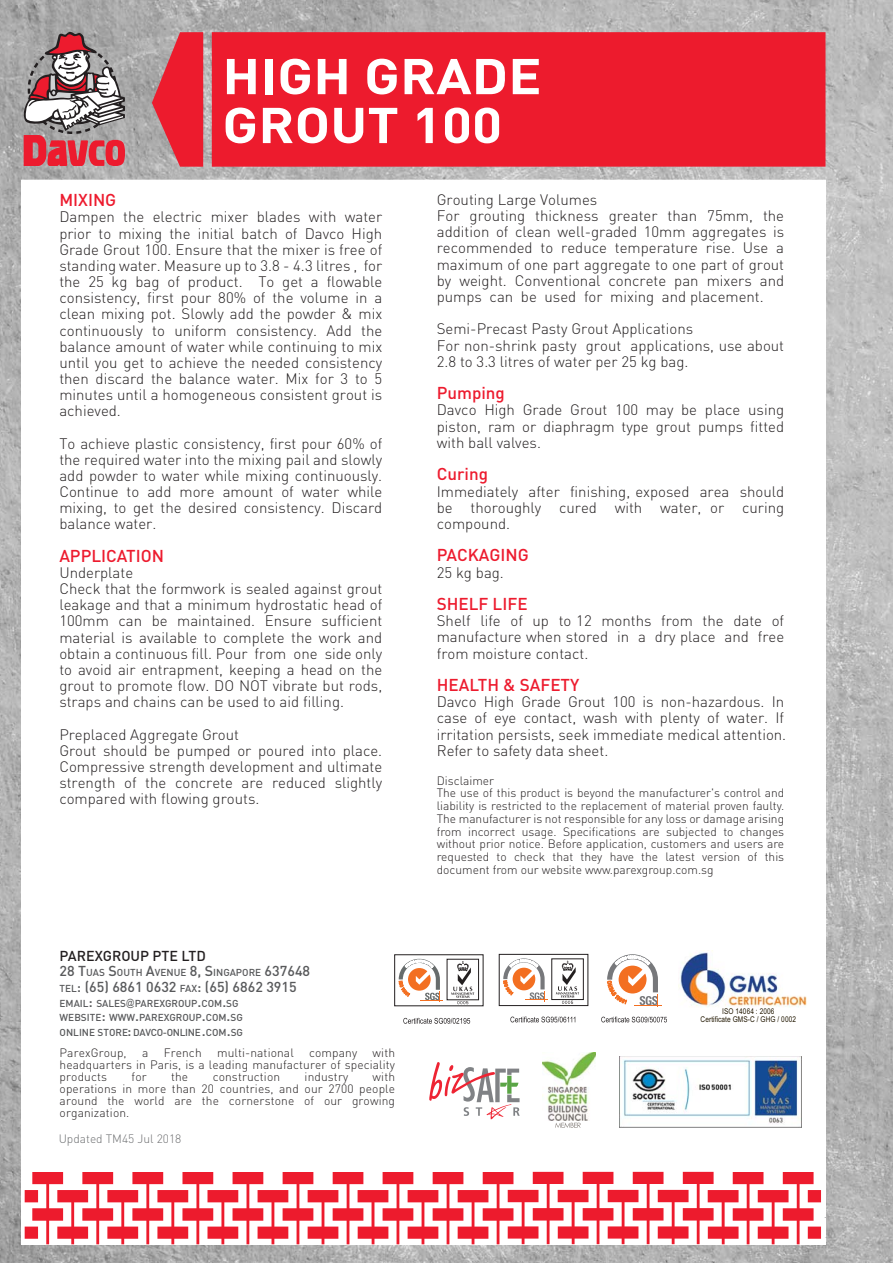
<style>
.page{position:relative;width:893px;height:1263px;background:#fff}
.page>*{position:absolute;margin:0;border:0;box-sizing:border-box;transform-origin:0 0}
.t1{font:700 49.5px/48.9px "DIN";color:#fff;scale:1.12 1}
.t2{font:500 16.95px "DIN";color:#ed1b2e}
.t3{font:300 15px/16.2px "DIN";color:#231f20;text-align:justify}
.t4{font:500 14.25px "DIN";color:#58595b}
.t5{font:500 14.25px "DIN";color:#231f20}
.t6{font:300 12px/12.8px "DIN";color:#231f20;text-align:justify}
.t7{font:300 12px "DIN";color:#6d6f71}
.t8{font:500 10.05px/14.2px "DIN";color:#58595b}
.t9{font:7.95px/8.2px "Arial Narrow";letter-spacing:.01em;color:#241a04;text-align:center}
.s1{font-size:14.25px}
.s2{font-size:10.05px}
.s3{font-family:"Arial Narrow";font-weight:400}
.s4{color:#6d6e70}
</style>
<div class="page">
<img style="left:0;top:0;width:893px;height:1263px">
<div style="left:212px;top:32px;width:613px;height:135px;background:#ed1b2d"></div>
<div style="left:21px;top:180px;width:805px;height:1064px;background:#fff"></div>
<svg style="left:601px;top:1017px;width:66px;height:5px"></svg>
<svg style="left:607px;top:954px;width:54px;height:53px"></svg>
<img style="left:679px;top:950px;width:128px;height:57px">
<svg style="left:510px;top:1016px;width:65px;height:6px"></svg>
<div style="left:499px;top:954px;width:89px;height:52px;border:1px solid #231f20"></div>
<svg style="left:503px;top:958px;width:44px;height:43px"></svg>
<svg style="left:556px;top:961px;width:23px;height:43px"></svg>
<svg style="left:403px;top:1018px;width:67px;height:6px"></svg>
<svg style="left:399px;top:959px;width:44px;height:43px"></svg>
<div style="left:447px;top:959px;width:32px;height:41px;border:1px solid #231f20"></div>
<svg style="left:451px;top:961px;width:23px;height:43px"></svg>
<svg style="left:429px;top:1062px;width:91px;height:57px"></svg>
<img style="left:619px;top:1056px;width:182px;height:71px">
<img style="left:543px;top:1053px;width:53px;height:67px">
<svg style="left:555px;top:1123px;width:26px;height:5px"></svg>
<svg style="left:152px;top:32px;width:51px;height:135px;background:#da4350"></svg>
<svg style="left:25px;top:1172px;width:801px;height:72px"></svg>
<svg style="left:21px;top:32px;width:105px;height:134px;background:#ae8488"></svg>
<h1 class="t1" style="left:222px;top:57px;width:287px">HIGH GRADE<br>GROUT 100</h1>
<p class="t2" style="left:59px;top:191px;width:58px">MIXING</p>
<p class="t3" style="left:59px;top:211px;width:324px">Dampen the electric mixer blades with water prior to mixing the initial batch of Davco High Grade Grout 100. Ensure that the mixer is free of standing water. Measure up to 3.8 - 4.3 litres , for the 25 kg bag of product. To get a flowable consistency, first pour 80% of the volume in a clean mixing pot. Slowly add the powder &amp; mix continuously to uniform consistency. Add the balance amount of water while continuing to mix until you get to achieve the needed consistency then discard the balance water. Mix for 3 to 5 minutes until a homogeneous consistent grout is achieved.</p>
<p class="t3" style="left:59px;top:437px;width:324px">To achieve plastic consistency, first pour 60% of the required water into the mixing pail and slowly add powder to water while mixing continuously.<br>Continue to add more amount of water while mixing, to get the desired consistency. Discard balance water.</p>
<p class="t2" style="left:59px;top:546px;width:106px">APPLICATION</p>
<p class="t3" style="left:59px;top:566px;width:324px;text-align:left">Underplate<br>Check that the formwork is sealed against grout leakage and that a minimum hydrostatic head of 100mm can be maintained. Ensure sufficient material is available to complete the work and obtain a continuous fill. Pour from one side only to avoid air entrapment, keeping a head on the grout to promote flow. DO NOT vibrate but rods, straps and chains can be used to aid filling.</p>
<p class="t3" style="left:59px;top:728px;width:324px;text-align:left">Preplaced Aggregate Grout<br>Grout should be pumped or poured into place.<br>Compressive strength development and ultimate strength of the concrete are reduced slightly compared with flowing grouts.</p>
<p class="t5" style="left:60px;top:947px;width:148px">PAREXGROUP PTE LTD</p>
<p class="t8" style="left:60px;top:965px;width:252px"><span class="s1">28 T</span>UAS <span class="s1">S</span>OUTH <span class="s1">A</span>VENUE <span class="s1">8, S</span>INGAPORE <span class="s1">637648</span></p>
<p class="t4" style="left:60px;top:978px;width:239px"><span class="s2">TEL</span>: (65) 6861 0632 <span class="s2">FAX</span>: (65) 6862 3915</p>
<p class="t8" style="left:60px;top:997px;width:185px">EMAIL<span class="s1">:</span> SALES<span class="s3">@</span>PAREXGROUP<span class="s1">.</span>COM<span class="s1">.</span>SG<br>WEBSITE<span class="s1">:</span> WWW<span class="s1">.</span>PAREXGROUP<span class="s1">.</span>COM<span class="s1">.</span>SG<br>ONLINE STORE <span class="s1">:</span> DAVCO-ONLINE COM<span class="s1">.</span>SG</p>
<p class="t4" style="left:202px;top:1023px;width:5px">.</p>
<p class="t6" style="left:60px;top:1048px;width:69px">ParexGroup,</p>
<p class="t6" style="left:142px;top:1048px;width:8px">a</p>
<p class="t6" style="left:164px;top:1048px;width:40px">French</p>
<p class="t6" style="left:217px;top:1048px;width:78px">multi-national</p>
<p class="t6" style="left:309px;top:1048px;width:50px">company</p>
<p class="t6" style="left:60px;top:1048px;width:337px;line-height:12px;text-indent:313px">with headquarters in Paris, is a leading manufacturer of speciality products</p>
<p class="t6" style="left:60px;top:1072px;width:337px;line-height:12px;text-indent:313px">with operations in more than 20 countries, and our 2700 people around the world are the cornerstone of our growing organization.</p>
<p class="t6" style="left:132px;top:1072px;width:17px">for</p>
<p class="t6" style="left:171px;top:1072px;width:19px">the</p>
<p class="t6" style="left:213px;top:1072px;width:69px">construction</p>
<p class="t6" style="left:305px;top:1072px;width:45px">industry</p>
<p class="t7" style="left:59px;top:1134px;width:124px">Updated TM45 <span class="s4">Jul 2018</span></p>
<p class="t3" style="left:437px;top:193px;width:349px;text-align:left">Grouting Large Volumes<br>For grouting thickness greater than 75mm, the addition of clean well-graded 10mm aggregates is recommended to reduce temperature rise. Use a maximum of one part aggregate to one part of grout by weight. Conventional concrete pan mixers and pumps can be used for mixing and placement.</p>
<p class="t3" style="left:437px;top:323px;width:349px;text-align:left">Semi-Precast Pasty Grout Applications<br>For non-shrink pasty grout applications, use about<br>2.8 to 3.3 litres of water per 25 kg bag.</p>
<p class="t2" style="left:437px;top:383px;width:70px">Pumping</p>
<p class="t3" style="left:437px;top:404px;width:349px">Davco High Grade Grout 100 may be place using piston, ram or diaphragm type grout pumps fitted with ball valves.</p>
<p class="t2" style="left:437px;top:464px;width:53px">Curing</p>
<p class="t3" style="left:437px;top:485px;width:349px">Immediately after finishing, exposed area should be thoroughly cured with water, or curing compound.</p>
<p class="t2" style="left:437px;top:545px;width:93px">PACKAGING</p>
<p class="t3" style="left:437px;top:566px;width:69px">25 kg bag.</p>
<p class="t2" style="left:437px;top:594px;width:92px">SHELF LIFE</p>
<p class="t3" style="left:437px;top:614px;width:349px">Shelf life of up to 12 months from the date of manufacture when stored in a dry place and free from moisture contact.</p>
<p class="t2" style="left:437px;top:675px;width:144px">HEALTH &amp; SAFETY</p>
<p class="t3" style="left:437px;top:695px;width:351px;text-align:left">Davco High Grade Grout 100 is non-hazardous. In case of eye contact, wash with plenty of water. If irritation persists, seek immediate medical attention.<br>Refer to safety data sheet.</p>
<p class="t6" style="left:437px;top:775px;width:349px;text-align:left">Disclaimer<br>The use of this product is beyond the manufacturer's control and liability is restricted to the replacement of material proven faulty.<br>The manufacturer is not responsible for any loss or damage arising from incorrect usage. Specifications are subjected to changes without prior notice. Before application, customers and users are requested to check that they have the latest version of this document from our website www.parexgroup.com.sg</p>
<p class="t9" style="left:701px;top:1007px;width:97px">ISO 14064 : 2006<br>Certificate GMS-C / GHG / 0002</p>
</div>
